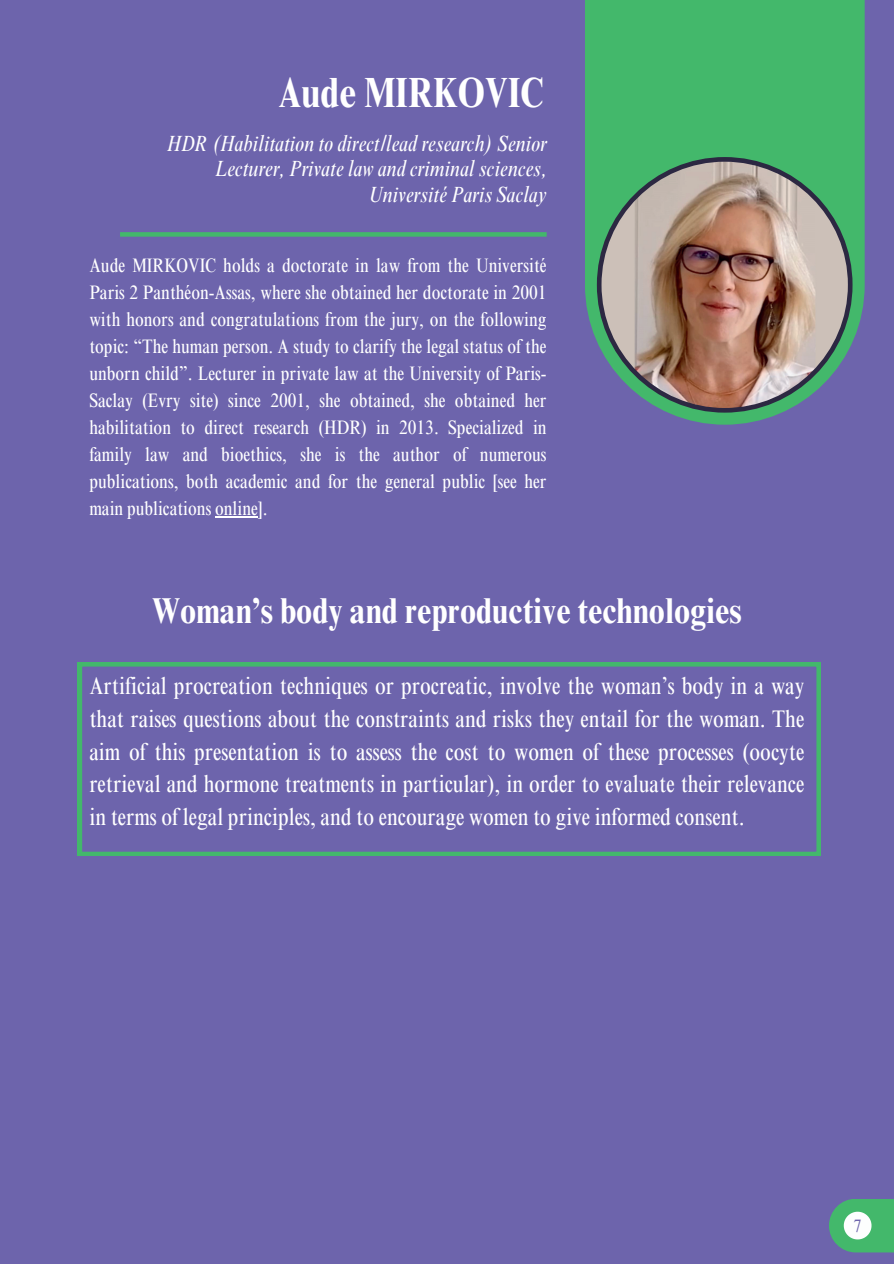
<style>
.page{position:relative;width:894px;height:1264px;background:#fff}
.page>*{position:absolute;margin:0;border:0;box-sizing:border-box;transform-origin:0 0}
.t1{font:700 condensed 42.15px "Times NRMT Pro";color:#fff}
.t2{font:700 condensed 36px "Times NRMT Pro";color:#fff}
.t3{font:condensed 24px/32.7px "Times NRMT Pro";color:#fff;text-align:justify}
.t4{font:italic condensed 22.5px/25.8px "Times NRMT Pro";color:#fff;text-align:right}
.t5{font:condensed 19.5px/27px "Times NRMT Pro";color:#fff;text-align:justify}
.t6{font:condensed 18px "Times NRMT Pro";color:#6d64ac}
</style>
<div class="page">
<div style="left:0;top:0;width:893px;height:1263px;background:#6d64ac"></div>
<div style="left:120px;top:232px;width:426px;height:5px;background:#43b86b"></div>
<svg style="left:78px;top:662px;width:742px;height:193px"></svg>
<hr style="left:215px;top:516px;width:43px;height:1px;background:#fff">
<div style="left:584px;top:0;width:280px;height:424px;background:#43b86b"></div>
<img style="left:596px;top:157px;width:256px;height:255px">
<div style="left:828px;top:1198px;width:65px;height:54px;background:#43b86b"></div>
<svg style="left:843px;top:1211px;width:28px;height:28px"></svg>
<h1 class="t1" style="left:278px;top:68px;width:266px">Aude MIRKOVIC</h1>
<p class="t4" style="left:167px;top:130px;width:381px">HDR (Habilitation to direct/lead research) Senior<br>Lecturer, Private law and criminal sciences,<br>Université Paris Saclay</p>
<p class="t5" style="left:89px;top:252px;width:458px">Aude MIRKOVIC holds a doctorate in law from the Université Paris 2 Panthéon-Assas, where she obtained her doctorate in 2001 with honors and congratulations from the jury, on the following topic: “The human person. A study to clarify the legal status of the unborn child”. Lecturer in private law at the University of Paris-Saclay (Evry site) since 2001, she obtained, she obtained her habilitation to direct research (HDR) in 2013. Specialized in family law and bioethics, she is the author of numerous publications, both academic and for the general public [see her main publications online].</p>
<h2 class="t2" style="left:152px;top:590px;width:591px">Woman’s body and reproductive technologies</h2>
<p class="t3" style="left:89px;top:670px;width:716px">Artificial procreation techniques or procreatic, involve the woman’s body in a way that raises questions about the constraints and risks they entail for the woman. The aim of this presentation is to assess the cost to women of these processes (oocyte retrieval and hormone treatments in particular), in order to evaluate their relevance in terms of legal principles, and to encourage women to give informed consent.</p>
<p class="t6" style="left:853px;top:1215px;width:10px">7</p>
</div>
